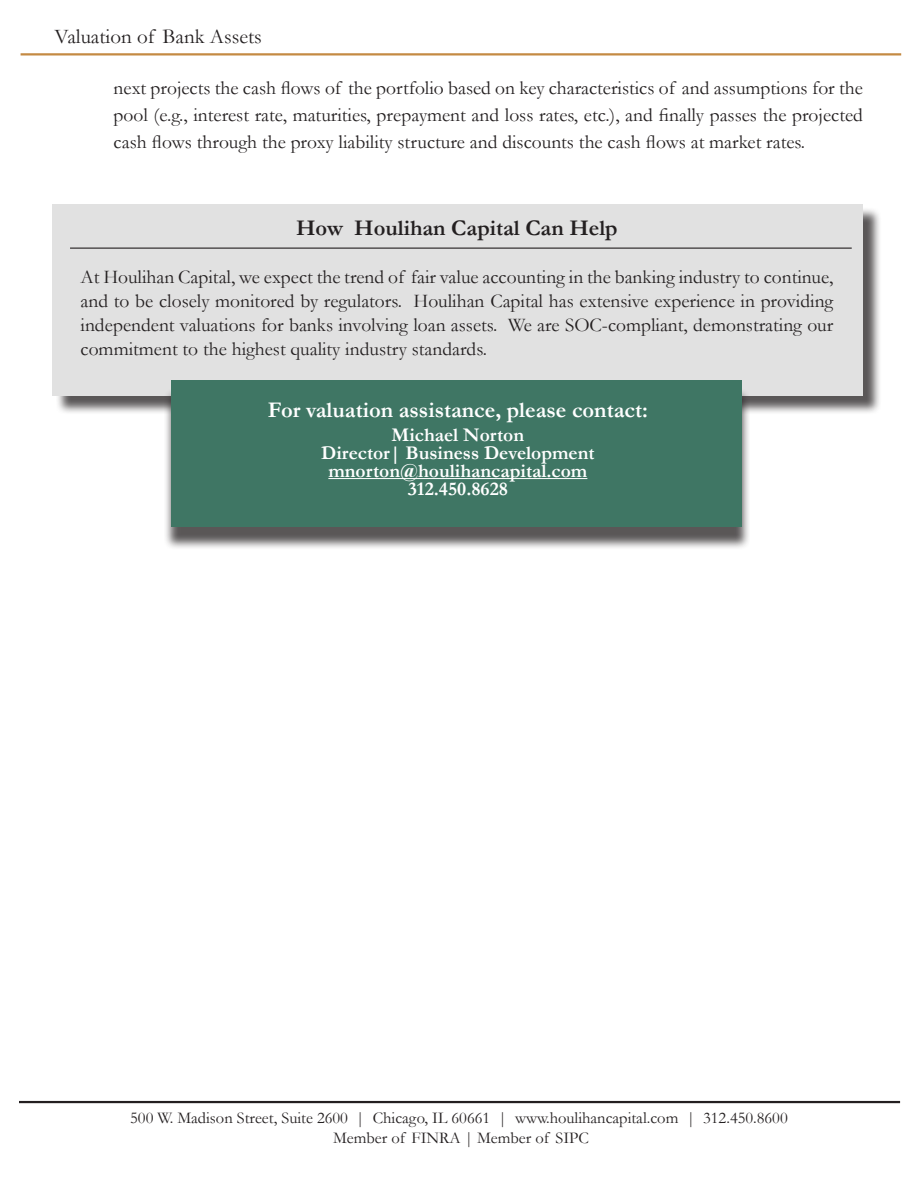
<style>
.page{position:relative;width:918px;height:1188px;background:#fff}
.page>*{position:absolute;margin:0;border:0;box-sizing:border-box;transform-origin:0 0}
.t1{font:700 22.5px "Garamond";color:#fff}
.t2{font:700 22.5px "Garamond";color:#231f20}
.t3{font:21px "Garamond";color:#231f20}
.t4{font:19.5px/24px "Garamond";color:#231f20;text-align:justify}
.t5{font:700 19.5px "Garamond";color:#fff}
.t6{font:16.5px "Garamond";color:#231f20}
</style>
<div class="page">
<hr style="left:19px;top:1101px;width:881px;height:2px;background:#231f20">
<hr style="left:21px;top:53px;width:880px;height:3px;background:#c48a43">
<div style="left:55px;top:207px;width:827px;height:208px;background:#231f20;opacity:.75"></div>
<div style="left:53px;top:204px;width:810px;height:192px;background:#e1e1e1"></div>
<hr style="left:70px;top:248px;width:782px;height:1px;background:#231f20">
<div style="left:163px;top:388px;width:587px;height:162px;background:#231f20;opacity:.75"></div>
<div style="left:172px;top:381px;width:570px;height:146px;background:#3f7664"></div>
<hr style="left:328px;top:478px;width:259px;height:1px;background:#fff">
<p class="t3" style="left:54px;top:22px;width:209px">Valuation of Bank Assets</p>
<p class="t4" style="left:114px;top:74px;width:751px;line-height:27px">next projects the cash flows of the portfolio based on key characteristics of and assumptions for the pool (e.g., interest rate, maturities, prepayment and loss rates, etc.), and finally passes the projected cash flows through the proxy liability structure and discounts the cash flows at market rates.</p>
<p class="t2" style="left:296px;top:213px;width:323px">How Houlihan Capital Can Help</p>
<p class="t4" style="left:81px;top:265px;width:754px">At Houlihan Capital, we expect the trend of fair value accounting in the banking industry to continue, and to be closely monitored by regulators. Houlihan Capital has extensive experience in providing independent valuations for banks involving loan assets. We are SOC-compliant, demonstrating our commitment to the highest quality industry standards.</p>
<p class="t1" style="left:268px;top:395px;width:382px">For valuation assistance, please contact:</p>
<p class="t5" style="left:392px;top:422px;width:134px">Michael Norton</p>
<p class="t5" style="left:321px;top:440px;width:275px">Director| Business Development</p>
<p class="t5" style="left:328px;top:458px;width:261px">mnorton@houlihancapital.com</p>
<p class="t5" style="left:408px;top:476px;width:102px">312.450.8628</p>
<p class="t6" style="left:130px;top:1107px;width:659px">500 W. Madison Street, Suite 2600 | Chicago, IL 60661 | www.houlihancapital.com | 312.450.8600</p>
<p class="t6" style="left:333px;top:1126px;width:257px">Member of FINRA | Member of SIPC</p>
</div>
